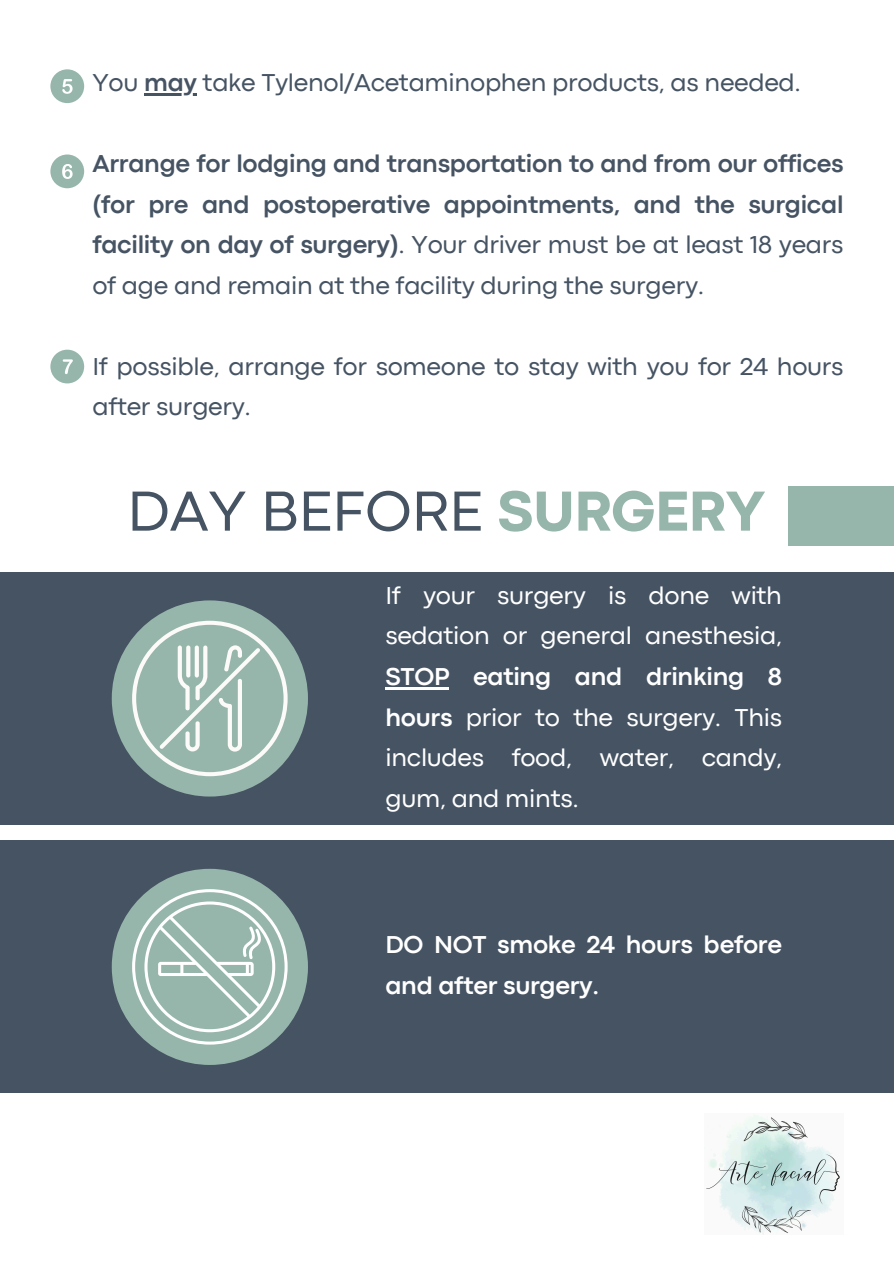
<style>
.page{position:relative;width:894px;height:1264px;background:#fff}
.page>*{position:absolute;margin:0;border:0;box-sizing:border-box;transform-origin:0 0}
.t1{font:58.8px "Codec Pro";color:#455363}
.t2{font:25.5px/40.5px "Codec Pro";letter-spacing:-.01em;color:#455363;text-align:justify}
.t3{font:25.5px/40.5px "Codec Pro";letter-spacing:-.01em;color:#fff;text-align:justify}
.t4{font:700 25.5px "Codec Pro";letter-spacing:-.01em;color:#455363}
.t5{font:700 25.5px/40.5px "Codec Pro";letter-spacing:-.01em;color:#fff}
.s1{font-weight:700}
.s2{font-weight:800;color:#97b6ab}
</style>
<div class="page">
<div style="left:788px;top:486px;width:105px;height:59px;background:#97b6ab"></div>
<div style="left:50px;top:69px;width:34px;height:34px;background:#97b6ab;border-radius:50%"></div>
<svg style="left:62px;top:79px;width:11px;height:15px"></svg>
<div style="left:50px;top:154px;width:34px;height:34px;background:#97b6ab;border-radius:50%"></div>
<svg style="left:62px;top:164px;width:11px;height:15px"></svg>
<div style="left:50px;top:350px;width:34px;height:33px;background:#97b6ab;border-radius:50%"></div>
<svg style="left:63px;top:359px;width:10px;height:15px"></svg>
<div style="left:0;top:572px;width:893px;height:252px;background:#455363"></div>
<div style="left:0;top:840px;width:893px;height:253px;background:#455363"></div>
<img style="left:704px;top:1113px;width:136px;height:121px">
<div style="left:112px;top:868px;width:196px;height:196px;background:#97b6ab;border-radius:50%"></div>
<svg style="left:132px;top:889px;width:155px;height:155px"></svg>
<div style="left:112px;top:600px;width:196px;height:196px;background:#97b6ab;border-radius:50%"></div>
<svg style="left:132px;top:620px;width:155px;height:156px"></svg>
<hr style="left:385px;top:687px;width:64px;height:2px;background:#fff">
<hr style="left:144px;top:93px;width:53px;height:3px;background:#455363">
<p class="t2" style="left:92px;top:64px;width:709px">You <span class="s1">may</span> take Tylenol/Acetaminophen products, as needed.</p>
<p class="t4" style="left:92px;top:155px;width:752px">Arrange for lodging and transportation to and from our offices</p>
<p class="t2" style="left:92px;top:186px;width:752px"><span class="s1">(for pre and postoperative appointments, and the surgical facility on day of surgery)</span>. Your driver must be at least 18 years of age and remain at the facility during the surgery.</p>
<p class="t2" style="left:92px;top:348px;width:752px">If possible, arrange for someone to stay with you for 24 hours</p>
<p class="t2" style="left:92px;top:388px;width:160px">after surgery.</p>
<h1 class="t1" style="left:127px;top:490px;width:639px">DAY BEFORE <span class="s2">SURGERY</span></h1>
<p class="t3" style="left:385px;top:577px;width:398px">If your surgery is done with sedation or general anesthesia, <span class="s1">STOP eating and drinking 8 hours</span> prior to the surgery. This includes food, water, candy, gum, and mints.</p>
<p class="t5" style="left:385px;top:926px;width:398px">DO NOT smoke 24 hours before and after surgery.</p>
</div>
